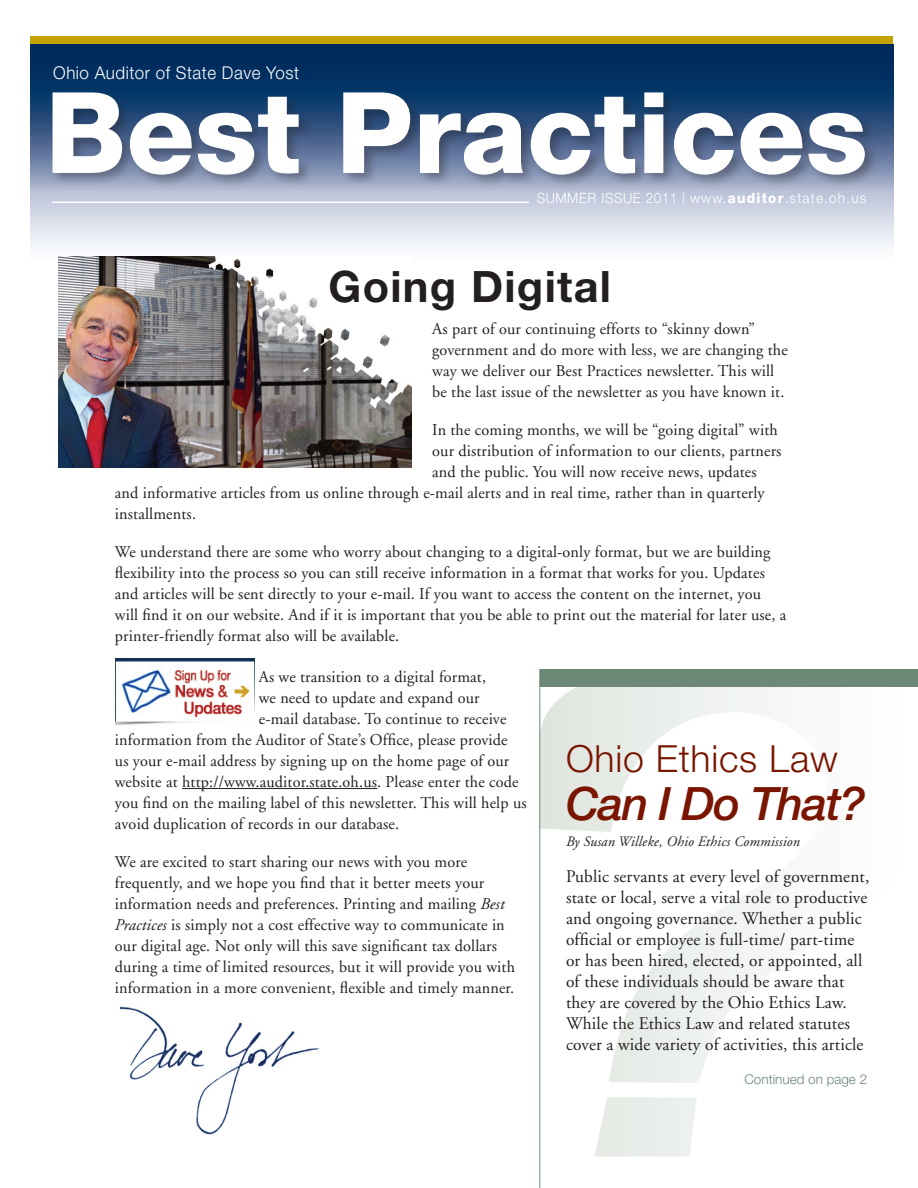
<style>
.page{position:relative;width:918px;height:1188px;background:#fff}
.page>*{position:absolute;margin:0;border:0;box-sizing:border-box;transform-origin:0 0}
.t1{font:800 112.8px "Helvetica Neue";color:#fff}
.t2{font:italic 500 46.05px "Helvetica Neue";letter-spacing:-.03em;color:#791500}
.t3{font:700 43.35px "Helvetica Neue";letter-spacing:.03em;color:#231f20}
.t4{font:300 37.5px "Helvetica Neue";letter-spacing:.02em;color:#791500}
.t5{font:17.7px/21px "Adobe Garamond";letter-spacing:.01em;color:#231f20}
.t6{font:300 17.7px "Helvetica Neue";letter-spacing:.03em;color:#fff;scale:.96 1}
.t7{font:16.5px/21px "Adobe Garamond";letter-spacing:.01em;color:#231f20}
.t8{font:italic 14.4px "Adobe Garamond";letter-spacing:.01em;color:#231f20}
.t9{font:300 14.1px "Helvetica Neue";letter-spacing:.04em;color:#fff;scale:.95 1}
.t10{font:300 13.5px "Helvetica Neue";color:#6e8878}
.s1{font-weight:800}
.s2{color:#fff}
.s3{font-style:italic}
</style>
<div class="page">
<svg style="left:31px;top:44px;width:862px;height:203px;background:#778eab"></svg>
<svg style="left:540px;top:686px;width:378px;height:470px"></svg>
<img style="left:121px;top:1007px;width:198px;height:128px">
<div style="left:31px;top:36px;width:862px;height:8px;background:#c2a205"></div>
<div style="left:50px;top:89px;width:829px;height:99px;background:#231f20;opacity:.34"></div>
<hr style="left:539px;top:669px;width:1px;height:519px;background:#6e8878">
<hr style="left:52px;top:202px;width:477px;height:1px;background:#fff">
<img style="left:58px;top:256px;width:354px;height:211px">
<img style="left:115px;top:659px;width:140px;height:67px">
<hr style="left:182px;top:788px;width:195px;height:1px;background:#231f20">
<div style="left:540px;top:669px;width:378px;height:17px;background:#6e8878"></div>
<p class="t6" style="left:53px;top:62px;width:258px">Ohio Auditor of State Dave Yost</p>
<h1 class="t1" style="left:45px;top:66px;width:824px">Best Practices</h1>
<p class="t9" style="left:537px;top:189px;width:348px">SUMMER ISSUE 2011 | www.<span class="s1">auditor</span>.state.oh.us</p>
<h3 class="t3" style="left:327px;top:260px;width:286px"><span class="s2">Going</span> Digital</h3>
<p class="t7" style="left:432px;top:318px;width:357px">As part of our continuing efforts to “skinny down” government and do more with less, we are changing the way we deliver our Best Practices newsletter. This will be the last issue of the newsletter as you have known it.</p>
<p class="t7" style="left:432px;top:420px;width:347px">In the coming months, we will be “going digital” with</p>
<p class="t7" style="left:432px;top:441px;width:351px">our distribution of information to our clients, partners</p>
<p class="t7" style="left:432px;top:462px;width:326px">and the public. You will now receive news, updates</p>
<p class="t7" style="left:115px;top:483px;width:651px">and informative articles from us online through e-mail alerts and in real time, rather than in quarterly</p>
<p class="t7" style="left:115px;top:504px;width:83px">installments.</p>
<p class="t7" style="left:115px;top:542px;width:673px">We understand there are some who worry about changing to a digital-only format, but we are building flexibility into the process so you can still receive information in a format that works for you. Updates and articles will be sent directly to your e-mail. If you want to access the content on the internet, you will find it on our website. And if it is important that you be able to print out the material for later use, a printer-friendly format also will be available.</p>
<p class="t7" style="left:259px;top:667px;width:229px">As we transition to a digital format,</p>
<p class="t7" style="left:259px;top:688px;width:222px">we need to update and expand our</p>
<p class="t7" style="left:259px;top:709px;width:249px">e-mail database. To continue to receive</p>
<p class="t7" style="left:115px;top:730px;width:394px">information from the Auditor of State’s Office, please provide</p>
<p class="t7" style="left:115px;top:751px;width:396px">us your e-mail address by signing up on the home page of our</p>
<p class="t7" style="left:115px;top:772px;width:405px">website at http://www.auditor.state.oh.us. Please enter the code</p>
<p class="t7" style="left:115px;top:793px;width:413px">you find on the mailing label of this newsletter. This will help us</p>
<p class="t7" style="left:115px;top:814px;width:286px">avoid duplication of records in our database.</p>
<p class="t7" style="left:115px;top:852px;width:402px">We are excited to start sharing our news with you more frequently, and we hope you find that it better meets your information needs and preferences. Printing and mailing <span class="s3">Best Practices</span> is simply not a cost effective way to communicate in our digital age. Not only will this save significant tax dollars during a time of limited resources, but it will provide you with information in a more convenient, flexible and timely manner.</p>
<h3 class="t4" style="left:566px;top:736px;width:273px">Ohio Ethics Law</h3>
<h2 class="t2" style="left:566px;top:776px;width:301px">Can I Do That?</h2>
<p class="t8" style="left:566px;top:834px;width:236px">By Susan Willeke, Ohio Ethics Commission</p>
<p class="t5" style="left:566px;top:867px;width:305px">Public servants at every level of government, state or local, serve a vital role to productive and ongoing governance. Whether a public official or employee is full-time/ part-time or has been hired, elected, or appointed, all of these individuals should be aware that they are covered by the Ohio Ethics Law.<br>While the Ethics Law and related statutes cover a wide variety of activities, this article</p>
<p class="t10" style="left:744px;top:1071px;width:124px">Continued on page 2</p>
</div>
